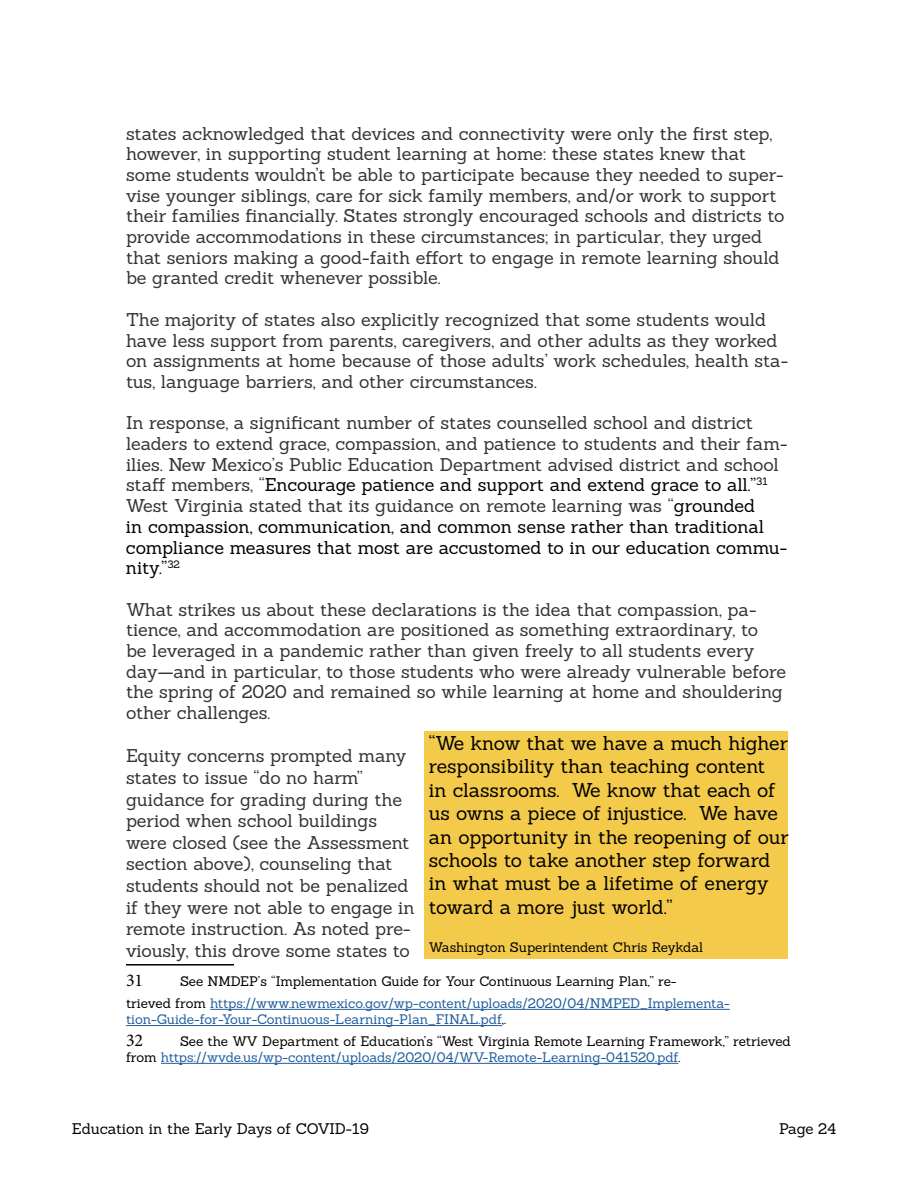
<style>
.page{position:relative;width:918px;height:1188px;background:#fff}
.page>*{position:absolute;margin:0;border:0;box-sizing:border-box;transform-origin:0 0}
.t1{font:19.5px/23.4px "Sanchez";letter-spacing:-.005em;color:#000}
.t2{font:18px/20.7px "Sanchez";letter-spacing:-.005em;color:#333}
.t3{font:18px "Minion Pro";color:#000}
.t4{font:15px "Sanchez";letter-spacing:-.01em;color:#000}
.t5{font:13.5px/21.6px "Sanchez";letter-spacing:-.005em;color:#000;text-align:center}
.t6{font:13.5px "Sanchez";letter-spacing:-.005em;color:#215e9e}
.s1{color:#000}
.s2{color:#215e9e}
</style>
<div class="page">
<hr style="left:126px;top:964px;width:108px;height:2px;background:#000">
<hr style="left:210px;top:1009px;width:520px;height:1px;background:#215e9e">
<hr style="left:126px;top:1025px;width:376px;height:1px;background:#215e9e">
<hr style="left:161px;top:1063px;width:517px;height:1px;background:#215e9e">
<div style="left:424px;top:731px;width:364px;height:227px;background:#f4ca4b"></div>
<p class="t2" style="left:126px;top:123px;width:660px">states acknowledged that devices and connectivity were only the first step, however, in supporting student learning at home: these states knew that some students wouldn’t be able to participate because they needed to super&shy;vise younger siblings, care for sick family members, and/or work to support their families financially. States strongly encouraged schools and districts to provide accommodations in these circumstances; in particular, they urged that seniors making a good-faith effort to engage in remote learning should be granted credit whenever possible.</p>
<p class="t2" style="left:126px;top:309px;width:664px">The majority of states also explicitly recognized that some students would have less support from parents, caregivers, and other adults as they worked on assignments at home because of those adults’ work schedules, health sta&shy;tus, language barriers, and other circumstances.</p>
<p class="t2" style="left:126px;top:412px;width:663px">In response, a significant number of states counselled school and district leaders to extend grace, compassion, and patience to students and their fam&shy;ilies. New Mexico’s Public Education Department advised district and school staff members, “<span class="s1">Encourage patience and support and extend grace to all.”</span><sup>31<br></sup>West Virginia stated that its guidance on remote learning was “<span class="s1">grounded<br>in compassion, communication, and common sense rather than traditional compliance measures that most are accustomed to in our education commu&shy;nity.”</span><sup>32</sup></p>
<p class="t2" style="left:126px;top:599px;width:662px">What strikes us about these declarations is the idea that compassion, pa&shy;tience, and accommodation are positioned as something extraordinary, to<br>be leveraged in a pandemic rather than given freely to all students every day—and in particular, to those students who were already vulnerable before the spring of 2020 and remained so while learning at home and shouldering other challenges.</p>
<p class="t2" style="left:126px;top:745px;width:290px;line-height:21.6px">Equity concerns prompted many states to issue “do no harm” guidance for grading during the period when school buildings were closed (see the Assessment section above), counseling that students should not be penalized if they were not able to engage in remote instruction. As noted pre&shy;viously, this drove some states to</p>
<p class="t3" style="left:126px;top:969px;width:19px">31</p>
<p class="t1" style="left:429px;top:731px;width:361px">“We know that we have a much higher responsibility than teaching content<br>in classrooms. We know that each of us owns a piece of injustice. We have an opportunity in the reopening of our schools to take another step forward in what must be a lifetime of energy toward a more just world.”</p>
<p class="t5" style="left:429px;top:936px;width:276px">Washington Superintendent Chris Reykdal</p>
<p class="t5" style="left:126px;top:971px;width:605px">See NMDEP’s “Implementation Guide for Your Continuous Learning Plan,” re-<br>trieved from <span class="s2">https://www.newmexico.gov/wp-content/uploads/2020/04/NMPED_Implementa-</span></p>
<p class="t6" style="left:126px;top:1011px;width:382px">tion-Guide-for-Your-Continuous-Learning-Plan_FINAL.pdf<span class="s1">,.</span></p>
<p class="t3" style="left:126px;top:1028px;width:19px">32</p>
<p class="t5" style="left:126px;top:1033px;width:666px;line-height:16.2px;text-align:left;text-indent:54px">See the WV Department of Education’s “West Virginia Remote Learning Framework,” retrieved from <span class="s2">https://wvde.us/wp-content/uploads/2020/04/WV-Remote-Learning-041520.pdf</span>.</p>
<p class="t4" style="left:72px;top:1118px;width:298px">Education in the Early Days of COVID-19</p>
<p class="t4" style="left:779px;top:1118px;width:59px">Page 24</p>
</div>
